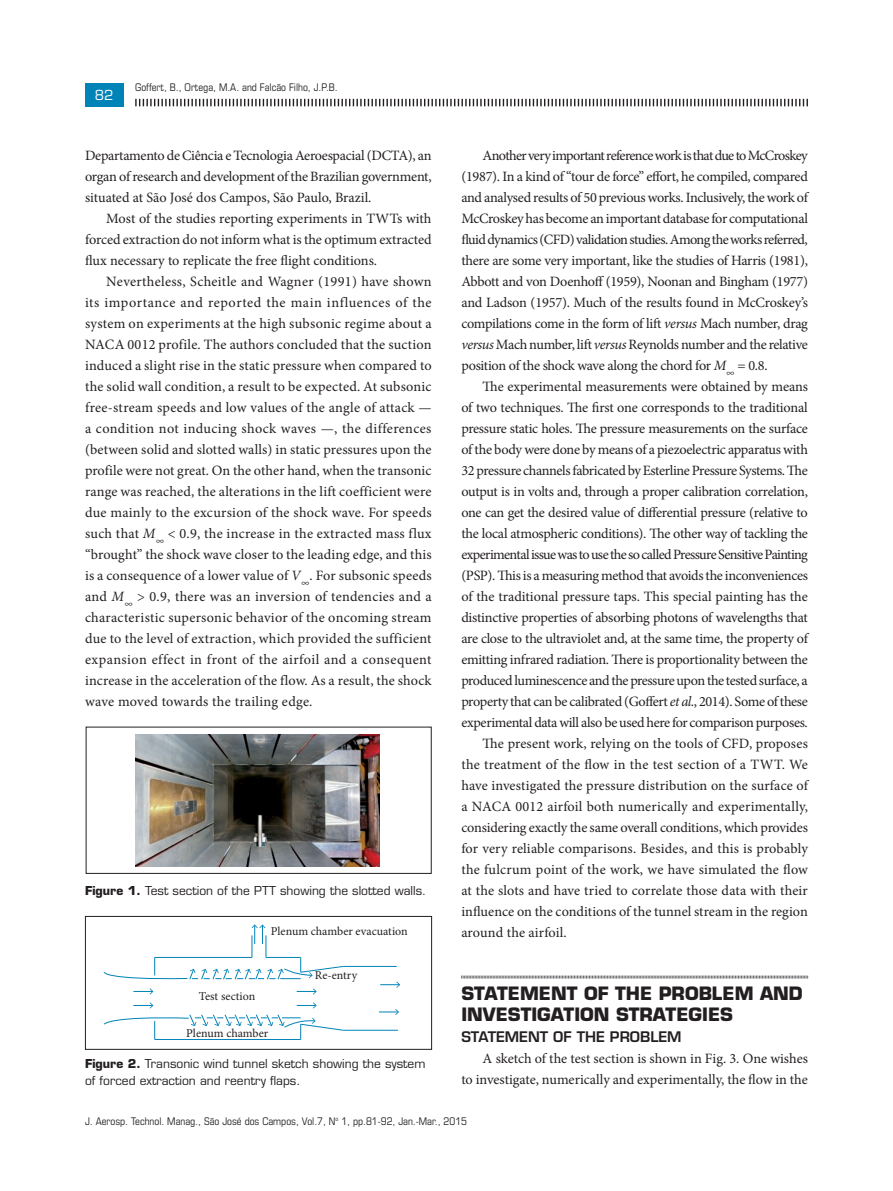
<style>
.page{position:relative;width:893px;height:1191px;background:#fff}
.page>*{position:absolute;margin:0;border:0;box-sizing:border-box;transform-origin:0 0}
.z18_sub__1{font:700 18px/21px "Eurostile LT Std";color:#231f20}
.z13_texto{font:14.25px/21px "Minion Pro";letter-spacing:-.005em;color:#231f20;text-align:justify}
.z19_sub__2{font:600 14.25px "Eurostile LT Std";color:#231f20}
.t1{font:13.5px "Eurostile LT Std";color:#fff}
.z22_figuras_tabelas{font:12px/16.5px "Eurostile LT Std";color:#231f20}
.t2{font:12px "Minion Pro";color:#231f20}
.z12_rodapé{font:condensed 10.5px "Eurostile LT Std";color:#231f20}
.z11_cabeçalho{font:condensed 10.5px "Eurostile LT Std";color:#231f20}
.s1{font-style:italic}
.s2{font-weight:700}
</style>
<div class="page">
<svg style="left:135px;top:99px;width:673px;height:7px"></svg>
<div style="left:85px;top:83px;width:38px;height:23px;background:#0083b6"></div>
<svg style="left:461px;top:975px;width:347px;height:4px"></svg>
<div style="left:85px;top:916px;width:347px;height:133px;border:1px solid #231f20"></div>
<img style="left:136px;top:734px;width:244px;height:132px">
<svg style="left:133px;top:988px;width:20px;height:6px"></svg>
<svg style="left:297px;top:988px;width:20px;height:6px"></svg>
<svg style="left:380px;top:981px;width:20px;height:6px"></svg>
<svg style="left:379px;top:1009px;width:20px;height:6px"></svg>
<hr style="left:343px;top:966px;width:54px;height:1px;background:#0083b6">
<hr style="left:155px;top:1039px;width:146px;height:1px;background:#0083b6">
<hr style="left:343px;top:1029px;width:55px;height:1px;background:#0083b6">
<svg style="left:103px;top:924px;width:241px;height:56px"></svg>
<svg style="left:103px;top:1002px;width:241px;height:37px"></svg>
<p class="t1" style="left:95px;top:86px;width:20px">82</p>
<p class="z11_cabeçalho" style="left:135px;top:81px;width:204px">Goffert, B., Ortega, M.A. and Falcão Filho, J.P.B.</p>
<p class="z13_texto" style="left:85px;top:144px;width:348px">Departamento de Ciência e Tecnologia Aeroespacial (DCTA), an organ of research and development of the Brazilian government, situated at São José dos Campos, São Paulo, Brazil.</p>
<p class="z13_texto" style="left:85px;top:207px;width:348px;text-indent:21px">Most of the studies reporting experiments in TWTs with forced extraction do not inform what is the optimum extracted flux necessary to replicate the free flight conditions.</p>
<p class="z13_texto" style="left:85px;top:270px;width:348px;text-indent:21px">Nevertheless, Scheitle and Wagner (1991) have shown its importance and reported the main influences of the system on experiments at the high subsonic regime about a NACA 0012 profile. The authors concluded that the suction induced a slight rise in the static pressure when compared to the solid wall condition, a result to be expected. At subsonic free-stream speeds and low values of the angle of attack — a condition not inducing shock waves —, the differences (between solid and slotted walls) in static pressures upon the profile were not great. On the other hand, when the transonic range was reached, the alterations in the lift coefficient were due mainly to the excursion of the shock wave. For speeds such that <span class="s1">M</span><sub>∞</sub> &lt; 0.9, the increase in the extracted mass flux “brought” the shock wave closer to the leading edge, and this is a consequence of a lower value of <span class="s1">V</span><sub>∞</sub>. For subsonic speeds and <span class="s1">M</span><sub>∞</sub> &gt; 0.9, there was an inversion of tendencies and a characteristic supersonic behavior of the oncoming stream due to the level of extraction, which provided the sufficient expansion effect in front of the airfoil and a consequent increase in the acceleration of the flow. As a result, the shock wave moved towards the trailing edge.</p>
<p class="z22_figuras_tabelas" style="left:85px;top:882px;width:343px"><span class="s2">Figure 1.</span> Test section of the PTT showing the slotted walls.</p>
<p class="t2" style="left:271px;top:923px;width:138px">Plenum chamber evacuation</p>
<p class="t2" style="left:199px;top:988px;width:58px">Test section</p>
<p class="t2" style="left:186px;top:1025px;width:84px">Plenum chamber</p>
<p class="t2" style="left:315px;top:967px;width:44px">Re-entry</p>
<p class="z22_figuras_tabelas" style="left:85px;top:1055px;width:342px"><span class="s2">Figure 2.</span> Transonic wind tunnel sketch showing the system of forced extraction and reentry flaps.</p>
<p class="z13_texto" style="left:461px;top:144px;width:348px;text-indent:21px">Another very important reference work is that due to McCroskey (1987). In a kind of “tour de force” effort, he compiled, compared and analysed results of 50 previous works. Inclusively, the work of McCroskey has become an important database for computational fluid dynamics (CFD) validation studies. Among the works referred, there are some very important, like the studies of Harris (1981), Abbott and von Doenhoff (1959), Noonan and Bingham (1977) and Ladson (1957). Much of the results found in McCroskey’s compilations come in the form of lift <span class="s1">versus</span> Mach number, drag <span class="s1">versus</span> Mach number, lift <span class="s1">versus</span> Reynolds number and the relative position of the shock wave along the chord for <span class="s1">M</span><sub>∞</sub> = 0.8.</p>
<p class="z13_texto" style="left:461px;top:375px;width:348px;text-indent:21px">The experimental measurements were obtained by means of two techniques. The first one corresponds to the traditional pressure static holes. The pressure measurements on the surface of the body were done by means of a piezoelectric apparatus with 32 pressure channels fabricated by Esterline Pressure Systems. The output is in volts and, through a proper calibration correlation, one can get the desired value of differential pressure (relative to the local atmospheric conditions). The other way of tackling the experimental issue was to use the so called Pressure Sensitive Painting (PSP). This is a measuring method that avoids the inconveniences of the traditional pressure taps. This special painting has the distinctive properties of absorbing photons of wavelengths that are close to the ultraviolet and, at the same time, the property of emitting infrared radiation. There is proportionality between the produced luminescence and the pressure upon the tested surface, a property that can be calibrated (Goffert <span class="s1">et al</span>., 2014). Some of these experimental data will also be used here for comparison purposes.</p>
<p class="z13_texto" style="left:461px;top:732px;width:348px;text-indent:21px">The present work, relying on the tools of CFD, proposes the treatment of the flow in the test section of a TWT. We have investigated the pressure distribution on the surface of a NACA 0012 airfoil both numerically and experimentally, considering exactly the same overall conditions, which provides for very reliable comparisons. Besides, and this is probably the fulcrum point of the work, we have simulated the flow at the slots and have tried to correlate those data with their influence on the conditions of the tunnel stream in the region around the airfoil.</p>
<p class="z18_sub__1" style="left:461px;top:982px;width:343px">STATEMENT OF THE PROBLEM AND<br>INVESTIGATION STRATEGIES</p>
<p class="z19_sub__2" style="left:461px;top:1027px;width:222px">STATEMENT OF THE PROBLEM</p>
<p class="z13_texto" style="left:461px;top:1047px;width:348px;text-align:right">A sketch of the test section is shown in Fig. 3. One wishes<br>to investigate, numerically and experimentally, the flow in the</p>
<p class="z12_rodapé" style="left:85px;top:1114px;width:383px">J. Aerosp. Technol. Manag., São José dos Campos, Vol.7, N<sup>o</sup> 1, pp.81-92, Jan.-Mar., 2015</p>
</div>
